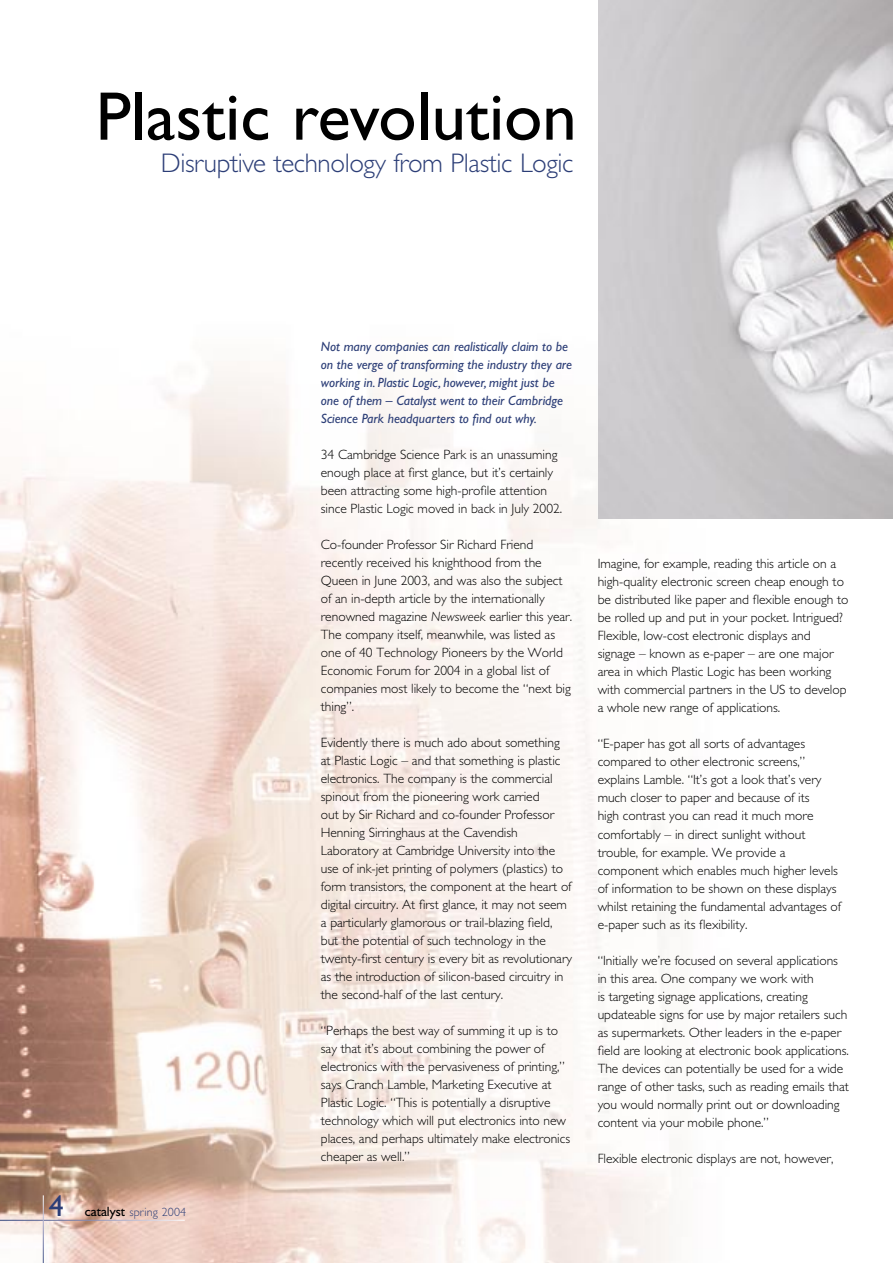
<style>
.page{position:relative;width:893px;height:1263px;background:#fff}
.page>*{position:absolute;margin:0;border:0;box-sizing:border-box;transform-origin:0 0}
.t1{font:69px "Gill Sans";color:#000}
.t2{font:30px "Gill Sans";color:#2c3e77}
.t3{font:300 27px "Gill Sans";letter-spacing:-.015em;color:#2c3e77}
.t4{font:300 13.5px/18px "Gill Sans";color:#000}
.t5{font:italic 13.5px/18px "Gill Sans";color:#2c3e77}
.t6{font:300 12px "Gill Sans";letter-spacing:.01em;color:#2c3e77}
.s1{font-family:"Humanist 521 BT";font-weight:400;font-size:13.5px;color:#000}
.s2{font-style:italic}
</style>
<div class="page">
<img style="left:0;top:361px;width:670px;height:902px">
<img style="left:598px;top:0;width:295px;height:519px">
<hr style="left:0;top:1220px;width:185px;height:1px;background:#fff">
<hr style="left:43px;top:1195px;width:1px;height:68px;background:#fff">
<h1 class="t1" style="left:96px;top:77px;width:482px">Plastic revolution</h1>
<h3 class="t3" style="left:161px;top:148px;width:414px">Disruptive technology from Plastic Logic</h3>
<h2 class="t2" style="left:49px;top:1189px;width:16px">4</h2>
<p class="t6" style="left:85px;top:1205px;width:103px"><span class="s1">catalyst</span> spring 2004</p>
<p class="t5" style="left:321px;top:337px;width:253px">Not many companies can realistically claim to be on the verge of transforming the industry they are working in. Plastic Logic, however, might just be one of them – Catalyst went to their Cambridge Science Park headquarters to find out why.</p>
<p class="t4" style="left:321px;top:445px;width:243px">34 Cambridge Science Park is an unassuming enough place at first glance, but it’s certainly been attracting some high-profile attention since Plastic Logic moved in back in July 2002.</p>
<p class="t4" style="left:321px;top:535px;width:253px">Co-founder Professor Sir Richard Friend recently received his knighthood from the Queen in June 2003, and was also the subject of an in-depth article by the internationally renowned magazine <span class="s2">Newsweek</span> earlier this year.<br>The company itself, meanwhile, was listed as one of 40 Technology Pioneers by the World Economic Forum for 2004 in a global list of companies most likely to become the “next big thing”.</p>
<p class="t4" style="left:321px;top:733px;width:253px">Evidently there is much ado about something at Plastic Logic – and that something is plastic electronics. The company is the commercial spinout from the pioneering work carried<br>out by Sir Richard and co-founder Professor Henning Sirringhaus at the Cavendish Laboratory at Cambridge University into the use of ink-jet printing of polymers (plastics) to form transistors, the component at the heart of digital circuitry. At first glance, it may not seem a particularly glamorous or trail-blazing field, but the potential of such technology in the twenty-first century is every bit as revolutionary as the introduction of silicon-based circuitry in the second-half of the last century.</p>
<p class="t4" style="left:321px;top:1021px;width:251px">“Perhaps the best way of summing it up is to say that it’s about combining the power of electronics with the pervasiveness of printing,” says Cranch Lamble, Marketing Executive at Plastic Logic. “This is potentially a disruptive technology which will put electronics into new places, and perhaps ultimately make electronics cheaper as well.”</p>
<p class="t4" style="left:598px;top:555px;width:252px">Imagine, for example, reading this article on a high-quality electronic screen cheap enough to be distributed like paper and flexible enough to be rolled up and put in your pocket. Intrigued?<br>Flexible, low-cost electronic displays and signage – known as e-paper – are one major area in which Plastic Logic has been working with commercial partners in the US to develop a whole new range of applications.</p>
<p class="t4" style="left:598px;top:735px;width:245px">“E-paper has got all sorts of advantages compared to other electronic screens,” explains Lamble. “It’s got a look that’s very much closer to paper and because of its<br>high contrast you can read it much more comfortably – in direct sunlight without trouble, for example. We provide a component which enables much higher levels of information to be shown on these displays whilst retaining the fundamental advantages of e-paper such as its flexibility.</p>
<p class="t4" style="left:598px;top:951px;width:253px">“Initially we’re focused on several applications in this area. One company we work with<br>is targeting signage applications, creating updateable signs for use by major retailers such as supermarkets. Other leaders in the e-paper field are looking at electronic book applications.<br>The devices can potentially be used for a wide range of other tasks, such as reading emails that you would normally print out or downloading content via your mobile phone.”</p>
<p class="t4" style="left:598px;top:1149px;width:237px">Flexible electronic displays are not, however,</p>
</div>
